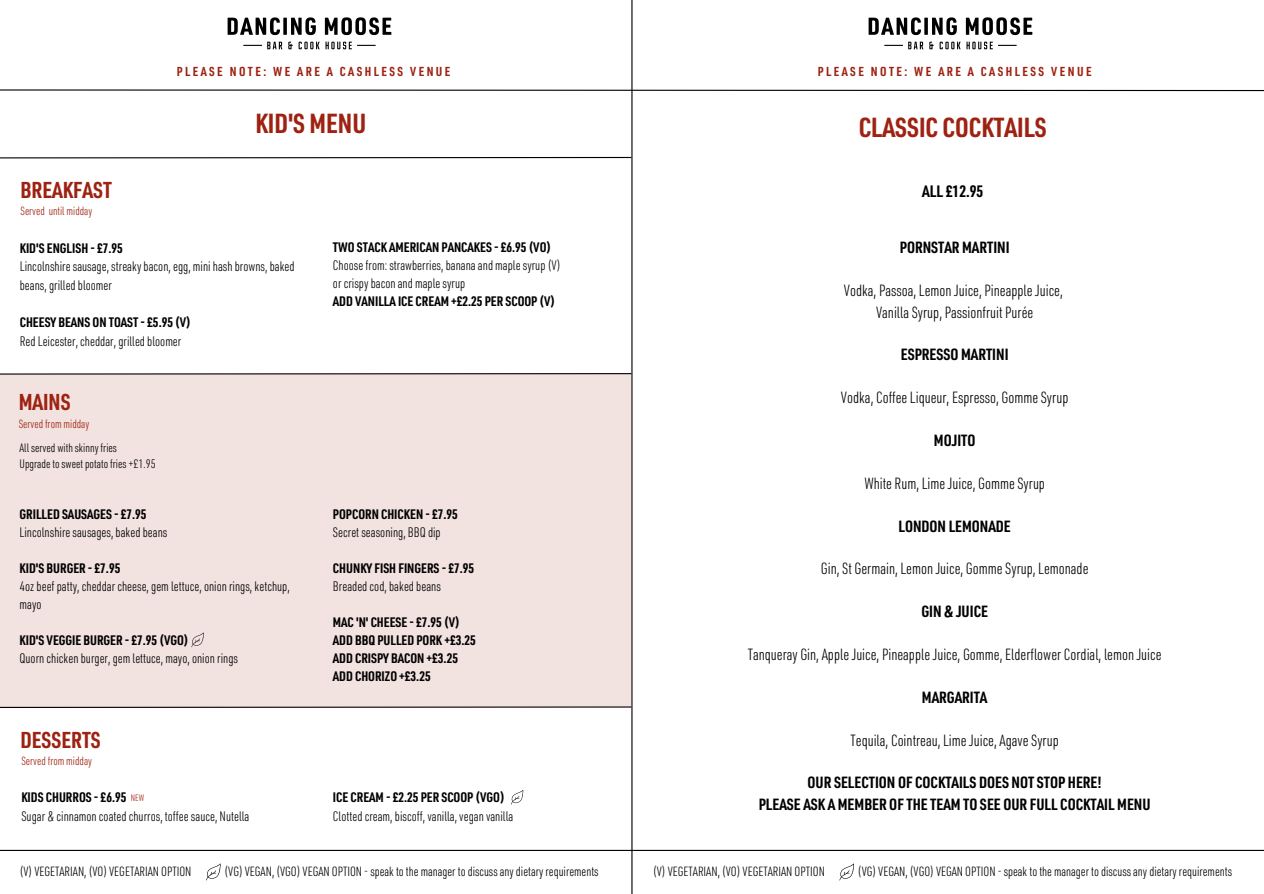
<style>
.page{position:relative;width:1264px;height:894px;background:#fff}
.page>*{position:absolute;margin:0;border:0;box-sizing:border-box;transform-origin:0 0}
.t1{font:700 27px "URWDIN Cond";color:#9e2212}
.t2{font:700 22.5px "URWDIN Cond";color:#9e2212}
.t3{font:700 16.2px "URWDIN Cond";color:#000}
.t4{font:300 15.9px/21.5px "URWDIN Cond";color:#000;text-align:center}
.t5{font:700 15.9px/21.5px "URWDIN Cond";color:#000;text-align:center}
.t6{font:300 13.5px/18.6px "URWDIN Cond";color:#000}
.t7{font:700 13.5px/18px "URWDIN Cond";color:#000}
.t8{font:300 13.05px "URWDIN Cond";color:#000}
.t9{font:700 12.75px "URWDIN Cond";letter-spacing:.19em;color:#9e2212}
.t10{font:300 12px "URWDIN Cond";color:#000}
.t11{font:300 11.7px "URWDIN Cond";color:#9e2212}
.t12{font:300 9.15px "URWDIN Cond";color:#9e2212}
</style>
<div class="page">
<svg style="left:0;top:89px;width:1263px;height:3px"></svg>
<hr style="left:0;top:849px;width:1263px;height:1px;background:#000">
<img style="left:227px;top:17px;width:165px;height:33px">
<img style="left:868px;top:17px;width:165px;height:33px">
<svg style="left:206px;top:863px;width:14px;height:17px"></svg>
<svg style="left:839px;top:863px;width:15px;height:17px"></svg>
<div style="left:0;top:374px;width:631px;height:332px;background:#f2e2e0"></div>
<svg style="left:191px;top:632px;width:13px;height:15px"></svg>
<svg style="left:511px;top:790px;width:12px;height:14px"></svg>
<hr style="left:631px;top:0;width:1px;height:893px;background:#000">
<hr style="left:0;top:157px;width:631px;height:1px;background:#000">
<hr style="left:0;top:373px;width:631px;height:1px;background:#000">
<hr style="left:0;top:706px;width:631px;height:1px;background:#000">
<p class="t9" style="left:177px;top:67px;width:275px">PLEASE NOTE: WE ARE A CASHLESS VENUE</p>
<p class="t9" style="left:817px;top:67px;width:275px">PLEASE NOTE: WE ARE A CASHLESS VENUE</p>
<p class="t2" style="left:20px;top:182px;width:93px">BREAKFAST</p>
<h2 class="t11" style="left:20px;top:207px;width:73px">Served until midday</h2>
<h1 class="t1" style="left:255px;top:114px;width:112px">KID'S MENU</h1>
<p class="t7" style="left:20px;top:241px;width:105px">KID'S ENGLISH - £7.95</p>
<p class="t6" style="left:20px;top:259px;width:276px">Lincolnshire sausage, streaky bacon, egg, mini hash browns, baked beans, grilled bloomer</p>
<p class="t7" style="left:20px;top:315px;width:173px">CHEESY BEANS ON TOAST - £5.95 (V)</p>
<p class="t6" style="left:20px;top:333px;width:163px">Red Leicester, cheddar, grilled bloomer</p>
<p class="t2" style="left:19px;top:394px;width:53px">MAINS</p>
<h3 class="t11" style="left:19px;top:419px;width:72px">Served from midday</h3>
<h3 class="t10" style="left:20px;top:443px;width:99px">All served with skinny fries</h3>
<h4 class="t10" style="left:20px;top:459px;width:138px">Upgrade to sweet potato fries +£1.95</h4>
<h4 class="t7" style="left:20px;top:506px;width:128px">GRILLED SAUSAGES - £7.95</h4>
<h3 class="t6" style="left:20px;top:524px;width:149px">Lincolnshire sausages, baked beans</h3>
<p class="t7" style="left:20px;top:560px;width:102px">KID'S BURGER - £7.95</p>
<p class="t6" style="left:20px;top:578px;width:272px;line-height:18px">4oz beef patty, cheddar cheese, gem lettuce, onion rings, ketchup, mayo</p>
<h2 class="t7" style="left:20px;top:632px;width:170px">KID'S VEGGIE BURGER - £7.95 (VGO)</h2>
<p class="t6" style="left:20px;top:650px;width:220px">Quorn chicken burger, gem lettuce, mayo, onion rings</p>
<p class="t2" style="left:20px;top:732px;width:82px">DESSERTS</p>
<p class="t11" style="left:21px;top:756px;width:72px">Served from midday</p>
<h3 class="t7" style="left:21px;top:790px;width:106px">KIDS CHURROS - £6.95</h3>
<h4 class="t6" style="left:21px;top:808px;width:229px">Sugar &amp; cinnamon coated churros, toffee sauce, Nutella</h4>
<p class="t12" style="left:131px;top:794px;width:15px">NEW</p>
<p class="t7" style="left:333px;top:240px;width:220px">TWO STACK AMERICAN PANCAKES - £6.95 (VO)</p>
<p class="t6" style="left:333px;top:258px;width:229px">Choose from: strawberries, banana and maple syrup (V)</p>
<h3 class="t6" style="left:333px;top:276px;width:134px">or crispy bacon and maple syrup</h3>
<h4 class="t7" style="left:333px;top:294px;width:224px">ADD VANILLA ICE CREAM +£2.25 PER SCOOP (V)</h4>
<h3 class="t7" style="left:333px;top:506px;width:126px">POPCORN CHICKEN - £7.95</h3>
<h4 class="t6" style="left:333px;top:524px;width:109px">Secret seasoning, BBQ dip</h4>
<h3 class="t7" style="left:333px;top:560px;width:143px">CHUNKY FISH FINGERS - £7.95</h3>
<h4 class="t6" style="left:333px;top:578px;width:109px">Breaded cod, baked beans</h4>
<h3 class="t7" style="left:333px;top:614px;width:144px">MAC 'N' CHEESE - £7.95 (V)<br>ADD BBQ PULLED PORK +£3.25<br>ADD CRISPY BACON +£3.25<br>ADD CHORIZO +£3.25</h3>
<p class="t7" style="left:333px;top:790px;width:173px">ICE CREAM - £2.25 PER SCOOP (VGO)</p>
<p class="t6" style="left:333px;top:808px;width:182px">Clotted cream, biscoff, vanilla, vegan vanilla</p>
<p class="t1" style="left:858px;top:117px;width:190px">CLASSIC COCKTAILS</p>
<p class="t3" style="left:922px;top:186px;width:63px">ALL £12.95</p>
<p class="t5" style="left:899px;top:239px;width:111px">PORNSTAR MARTINI</p>
<p class="t4" style="left:843px;top:282px;width:220px">Vodka, Passoa, Lemon Juice, Pineapple Juice,<br>Vanilla Syrup, Passionfruit Purée</p>
<p class="t5" style="left:900px;top:346px;width:109px">ESPRESSO MARTINI</p>
<p class="t4" style="left:841px;top:389px;width:229px">Vodka, Coffee Liqueur, Espresso, Gomme Syrup</p>
<p class="t5" style="left:933px;top:431px;width:43px">MOJITO</p>
<p class="t4" style="left:864px;top:474px;width:182px">White Rum, Lime Juice, Gomme Syrup</p>
<p class="t5" style="left:898px;top:517px;width:114px">LONDON LEMONADE</p>
<p class="t4" style="left:820px;top:560px;width:269px">Gin, St Germain, Lemon Juice, Gomme Syrup, Lemonade</p>
<p class="t5" style="left:921px;top:603px;width:68px">GIN &amp; JUICE</p>
<p class="t4" style="left:747px;top:645px;width:415px">Tanqueray Gin, Apple Juice, Pineapple Juice, Gomme, Elderflower Cordial, lemon Juice</p>
<h5 class="t5" style="left:921px;top:688px;width:67px">MARGARITA</h5>
<p class="t4" style="left:850px;top:731px;width:210px">Tequila, Cointreau, Lime Juice, Agave Syrup</p>
<h2 class="t5" style="left:758px;top:774px;width:393px">OUR SELECTION OF COCKTAILS DOES NOT STOP HERE!<br>PLEASE ASK A MEMBER OF THE TEAM TO SEE OUR FULL COCKTAIL MENU</h2>
<h5 class="t8" style="left:20px;top:866px;width:173px">(V) VEGETARIAN, (VO) VEGETARIAN OPTION</h5>
<h5 class="t8" style="left:224px;top:866px;width:375px">(VG) VEGAN, (VGO) VEGAN OPTION - speak to the manager to discuss any dietary requirements</h5>
<h1 class="t8" style="left:653px;top:866px;width:173px">(V) VEGETARIAN, (VO) VEGETARIAN OPTION</h1>
<p class="t8" style="left:858px;top:866px;width:375px">(VG) VEGAN, (VGO) VEGAN OPTION - speak to the manager to discuss any dietary requirements</p>
</div>
